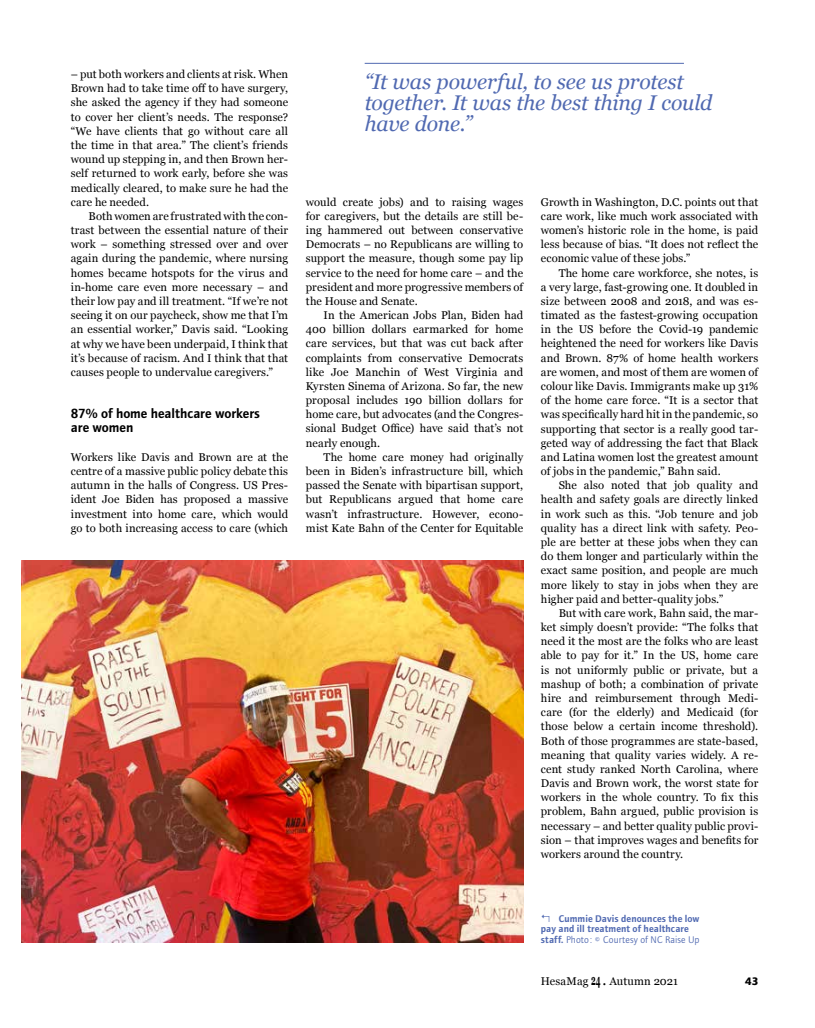
<style>
.page{position:relative;width:815px;height:1028px;background:#fff}
.page>*{position:absolute;margin:0;border:0;box-sizing:border-box;transform-origin:0 0}
.t1{font:italic 21.25px/21.2px "Georgia";letter-spacing:-.01em;color:#5069b1}
.t2{font:13.75px/14.1px "etui Foundry Journal Demi";color:#000}
.t3{font:11.25px/14.1px "Georgia";letter-spacing:.01em;color:#000;text-align:justify}
.t4{font:11.25px "etui Foundry Journal bold";color:#000}
.t5{font:10px/10.6px "etui Foundry Journal Demi";letter-spacing:.01em;color:#5069b1}
.t6{font:10px "etui Foundry Journal book";letter-spacing:.015em;color:#5069b1}
.s1{font-family:"Inter";font-weight:300}
.s2{font-family:"etui Foundry Journal Demi"}
.s3{font-weight:700;font-size:14.88px}
.s4{font-size:15px}
</style>
<div class="page">
<img style="left:21px;top:560px;width:502px;height:383px">
<hr style="left:365px;top:63px;width:319px;height:1px;background:#5069b1">
<p class="t3" style="left:71px;top:67px;width:219px">– put both workers and clients at risk. When Brown had to take time off to have surgery, she asked the agency if they had someone to cover her client’s needs. The response? “We have clients that go without care all the time in that area.” The client’s friends wound up stepping in, and then Brown her&shy;self returned to work early, before she was medically cleared, to make sure he had the care he needed.</p>
<p class="t3" style="left:71px;top:208px;width:219px;text-indent:18px">Both women are frustrated with the con&shy;trast between the essential nature of their work – something stressed over and over again during the pandemic, where nursing homes became hotspots for the virus and in-home care even more necessary – and their low pay and ill treatment. “If we’re not seeing it on our paycheck, show me that I’m an essential worker,” Davis said. “Looking at why we have been underpaid, I think that it’s because of racism. And I think that that causes people to undervalue caregivers.”</p>
<p class="t2" style="left:71px;top:407px;width:191px">87% of home healthcare workers are women</p>
<p class="t3" style="left:71px;top:449px;width:219px">Workers like Davis and Brown are at the centre of a massive public policy debate this autumn in the halls of Congress. US Pres&shy;ident Joe Biden has proposed a massive investment into home care, which would go to both increasing access to care (which</p>
<h1 class="t1" style="left:365px;top:70px;width:349px">“It was powerful, to see us protest together. It was the best thing I could have done.”</h1>
<p class="t3" style="left:306px;top:194px;width:219px">would create jobs) and to raising wages for caregivers, but the details are still be&shy;ing hammered out between conservative Democrats – no Republicans are willing to support the measure, though some pay lip service to the need for home care – and the president and more progressive members of the House and Senate.</p>
<p class="t3" style="left:306px;top:308px;width:219px;text-indent:18px">In the American Jobs Plan, Biden had 400 billion dollars earmarked for home care services, but that was cut back after complaints from conservative Democrats like Joe Manchin of West Virginia and Kyrsten Sinema of Arizona. So far, the new proposal includes 190 billion dollars for home care, but advocates (and the Congres&shy;sional Budget Office) have said that’s not nearly enough.</p>
<p class="t3" style="left:306px;top:449px;width:219px;text-indent:18px">The home care money had originally been in Biden’s infrastructure bill, which passed the Senate with bipartisan support, but Republicans argued that home care wasn’t infrastructure. However, econo&shy;mist Kate Bahn of the Center for Equitable</p>
<p class="t3" style="left:541px;top:194px;width:219px">Growth in Washington, D.C. points out that care work, like much work associated with women’s historic role in the home, is paid less because of bias. “It does not reflect the economic value of these jobs.”</p>
<p class="t3" style="left:541px;top:265px;width:219px;text-indent:18px">The home care workforce, she notes, is a very large, fast-growing one. It doubled in size between 2008 and 2018, and was es&shy;timated as the fastest-growing occupation in the US before the Covid-19 pandemic heightened the need for workers like Davis and Brown. 87% of home health workers are women, and most of them are women of colour like Davis. Immigrants make up 31% of the home care force. “It is a sector that was specifically hard hit in the pandemic, so supporting that sector is a really good tar&shy;geted way of addressing the fact that Black and Latina women lost the greatest amount of jobs in the pandemic,” Bahn said.</p>
<p class="t3" style="left:541px;top:478px;width:219px;text-indent:18px">She also noted that job quality and health and safety goals are directly linked in work such as this. “Job tenure and job quality has a direct link with safety. Peo&shy;ple are better at these jobs when they can do them longer and particularly within the exact same position, and people are much more likely to stay in jobs when they are higher paid and better-quality jobs.”</p>
<p class="t3" style="left:541px;top:605px;width:219px;text-indent:18px">But with care work, Bahn said, the mar&shy;ket simply doesn’t provide: “The folks that need it the most are the folks who are least able to pay for it.” In the US, home care is not uniformly public or private, but a mashup of both; a combination of private hire and reimbursement through Medi&shy;care (for the elderly) and Medicaid (for those below a certain income threshold).<br>Both of those programmes are state-based, meaning that quality varies widely. A re&shy;cent study ranked North Carolina, where Davis and Brown work, the worst state for workers in the whole country. To fix this problem, Bahn argued, public provision is necessary – and better quality public provi&shy;sion – that improves wages and benefits for workers around the country.</p>
<p class="t5" style="left:541px;top:913px;width:160px"><span class="s1">↰</span> Cummie Davis denounces the low pay and ill treatment of healthcare</p>
<p class="t6" style="left:541px;top:934px;width:160px"><span class="s2">staff.</span> Photo : © Courtesy of NC Raise Up</p>
<p class="t3" style="left:541px;top:974px;width:138px">HesaMag <span class="s3">24</span> <span class="s4">.</span> Autumn 2021</p>
<p class="t4" style="left:745px;top:975px;width:15px">43</p>
</div>
